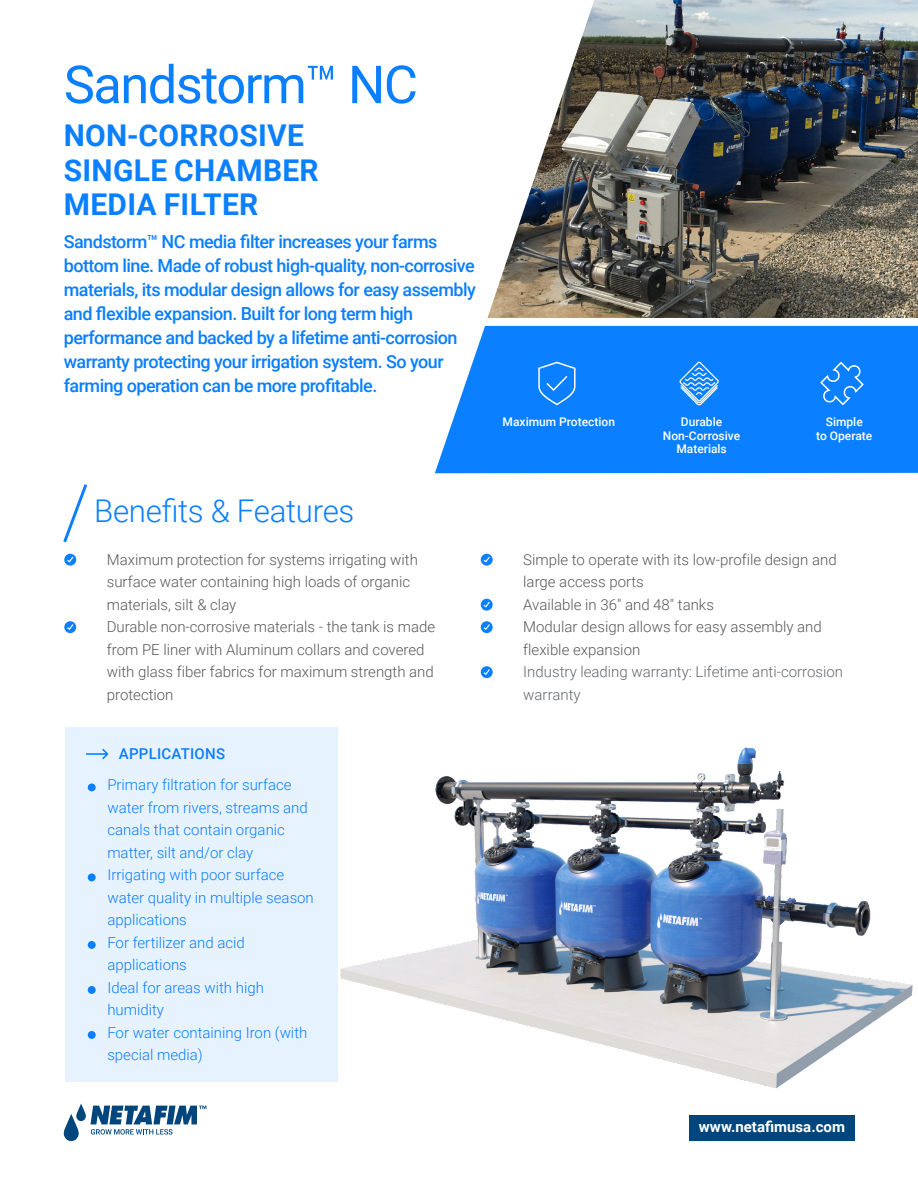
<style>
.page{position:relative;width:918px;height:1188px;background:#fff}
.page>*{position:absolute;margin:0;border:0;box-sizing:border-box;transform-origin:0 0}
.Product_name{font:52.5px "Roboto";letter-spacing:-.03em;color:#0a7fff}
.headline_main_featur{font:300 31.35px "Roboto";letter-spacing:-.01em;color:#0a7fff}
.Product_Overview{font:700 30px/34.5px "Roboto";letter-spacing:.01em;color:#0a7fff}
.Product_Description{font:500 18px/24px "Roboto";letter-spacing:-.03em;color:#0a7fff}
.regular_indented{font:300 15px/22.5px "Roboto";color:#57585a}
.regular{font:300 15px/22.5px "Roboto";color:#0a7fff}
.regular_indented-2{font:300 15px/22.5px "Roboto";color:#64686c}
.t1{font:700 15px "Roboto";color:#fff}
.headline_regualr{font:500 15px "Roboto";letter-spacing:.015em;color:#0a7fff}
.features_bullets{font:500 12px/13.5px "Roboto";color:#fff;text-align:center}
</style>
<div class="page">
<div style="left:689px;top:1116px;width:166px;height:25px;background:#00457c"></div>
<svg style="left:63px;top:1104px;width:143px;height:37px"></svg>
<img style="left:488px;top:0;width:430px;height:318px">
<div style="left:65px;top:727px;width:272px;height:355px;background:#e7f2ff"></div>
<svg style="left:86px;top:749px;width:23px;height:10px"></svg>
<div style="left:88px;top:783px;width:8px;height:8px;background:#0a7fff;border-radius:50%"></div>
<div style="left:88px;top:873px;width:8px;height:8px;background:#0a7fff;border-radius:50%"></div>
<div style="left:88px;top:941px;width:8px;height:8px;background:#0a7fff;border-radius:50%"></div>
<div style="left:88px;top:986px;width:8px;height:8px;background:#0a7fff;border-radius:50%"></div>
<div style="left:88px;top:1031px;width:8px;height:8px;background:#0a7fff;border-radius:50%"></div>
<svg style="left:64px;top:554px;width:12px;height:12px"></svg>
<svg style="left:66px;top:555px;width:9px;height:8px"></svg>
<svg style="left:64px;top:621px;width:12px;height:12px"></svg>
<svg style="left:66px;top:623px;width:9px;height:8px"></svg>
<svg style="left:481px;top:554px;width:12px;height:12px"></svg>
<svg style="left:482px;top:555px;width:9px;height:8px"></svg>
<svg style="left:481px;top:599px;width:12px;height:12px"></svg>
<svg style="left:482px;top:600px;width:9px;height:8px"></svg>
<svg style="left:481px;top:621px;width:12px;height:12px"></svg>
<svg style="left:482px;top:623px;width:9px;height:8px"></svg>
<svg style="left:481px;top:666px;width:12px;height:12px"></svg>
<svg style="left:482px;top:668px;width:9px;height:8px"></svg>
<svg style="left:63px;top:484px;width:25px;height:59px"></svg>
<img style="left:337px;top:743px;width:576px;height:346px">
<div style="left:435px;top:326px;width:483px;height:147px;background:#0a7fff"></div>
<svg style="left:538px;top:361px;width:38px;height:45px;background:#2b90ff"></svg>
<svg style="left:819px;top:361px;width:46px;height:45px;background:#2a8fff"></svg>
<svg style="left:678px;top:360px;width:41px;height:47px;background:#3e9aff"></svg>
<p class="Product_name" style="left:64px;top:48px;width:356px">Sandstorm™ NC</p>
<p class="Product_Overview" style="left:64px;top:117px;width:257px">NON-CORROSIVE<br>SINGLE CHAMBER<br>MEDIA FILTER</p>
<p class="Product_Description" style="left:64px;top:229px;width:414px">Sandstorm™ NC media filter increases your farms bottom line. Made of robust high-quality, non-corrosive materials, its modular design allows for easy assembly and flexible expansion. Built for long term high performance and backed by a lifetime anti-corrosion warranty protecting your irrigation system. So your farming operation can be more profitable.</p>
<p class="headline_main_featur" style="left:94px;top:489px;width:262px">Benefits &amp; Features</p>
<p class="regular_indented" style="left:107px;top:547px;width:313px">Maximum protection for systems irrigating with surface water containing high loads of organic materials, silt &amp; clay</p>
<p class="regular_indented" style="left:107px;top:615px;width:330px">Durable non-corrosive materials - the tank is made from PE liner with Aluminum collars and covered with glass fiber fabrics for maximum strength and protection</p>
<p class="headline_regualr" style="left:119px;top:744px;width:108px">APPLICATIONS</p>
<p class="regular" style="left:107px;top:773px;width:202px">Primary filtration for surface water from rivers, streams and canals that contain organic matter, silt and/or clay</p>
<p class="regular" style="left:107px;top:863px;width:208px">Irrigating with poor surface water quality in multiple season applications</p>
<p class="regular" style="left:107px;top:931px;width:139px">For fertilizer and acid applications</p>
<p class="regular" style="left:107px;top:976px;width:158px">Ideal for areas with high humidity</p>
<p class="regular" style="left:107px;top:1021px;width:202px">For water containing Iron (with special media)</p>
<p class="features_bullets" style="left:503px;top:415px;width:114px">Maximum Protection</p>
<p class="features_bullets" style="left:663px;top:415px;width:79px">Durable<br>Non-Corrosive<br>Materials</p>
<p class="features_bullets" style="left:816px;top:415px;width:58px">Simple<br>to Operate</p>
<p class="regular_indented" style="left:523px;top:547px;width:315px">Simple to operate with its low-profile design and large access ports</p>
<p class="regular_indented" style="left:523px;top:592px;width:192px">Available in 36" and 48" tanks</p>
<p class="regular_indented" style="left:523px;top:615px;width:300px">Modular design allows for easy assembly and flexible expansion</p>
<p class="regular_indented-2" style="left:523px;top:660px;width:321px">Industry leading warranty: Lifetime anti-corrosion warranty</p>
<p class="t1" style="left:699px;top:1116px;width:148px">www.netafimusa.com</p>
</div>
